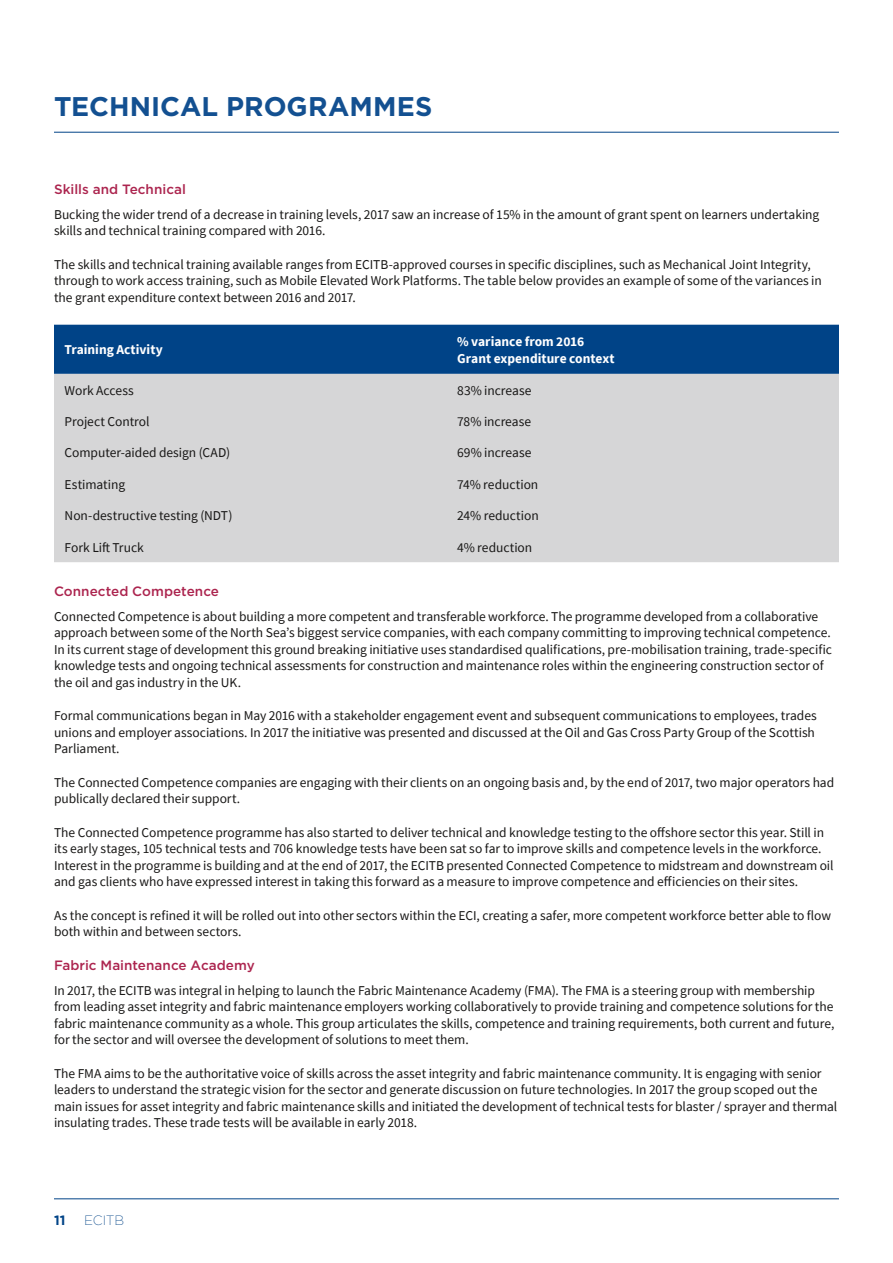
<style>
.page{position:relative;width:893px;height:1263px;background:#fff}
.page>*{position:absolute;margin:0;border:0;box-sizing:border-box;transform-origin:0 0}
.Heading_1{font:700 27px "Gotham";color:#135091}
.Body_Text{font:13.5px/16.5px "Source Sans Pro";letter-spacing:-.005em;color:#181716}
.Table_Text{font:13.5px "Source Sans Pro";letter-spacing:-.005em;color:#181716}
.Heading_2{font:500 13.5px "Gotham";letter-spacing:.005em;color:#ac254f}
.Table_Head{font:700 13.5px "Source Sans Pro";color:#fff}
.t1{font:200 13.5px "Gotham";color:#004387}
.t2{font:700 13.5px "Gotham";color:#004387}
</style>
<div class="page">
<hr style="left:54px;top:132px;width:785px;height:1px;background:#004387">
<hr style="left:54px;top:1198px;width:785px;height:1px;background:#004387">
<div style="left:54px;top:325px;width:785px;height:49px;background:#004387"></div>
<div style="left:54px;top:374px;width:785px;height:188px;background:#d6d6d7"></div>
<h1 class="Heading_1" style="left:54px;top:88px;width:380px">TECHNICAL PROGRAMMES</h1>
<h2 class="Heading_2" style="left:54px;top:180px;width:134px">Skills and Technical</h2>
<p class="Body_Text" style="left:54px;top:206px;width:767px">Bucking the wider trend of a decrease in training levels, 2017 saw an increase of 15% in the amount of grant spent on learners undertaking skills and technical training compared with 2016.</p>
<p class="Body_Text" style="left:54px;top:256px;width:769px">The skills and technical training available ranges from ECITB-approved courses in specific disciplines, such as Mechanical Joint Integrity, through to work access training, such as Mobile Elevated Work Platforms. The table below provides an example of some of the variances in the grant expenditure context between 2016 and 2017.</p>
<p class="Table_Head" style="left:65px;top:341px;width:100px">Training Activity</p>
<p class="Table_Head" style="left:457px;top:332px;width:129px">% variance from 2016</p>
<p class="Table_Head" style="left:457px;top:349px;width:159px">Grant expenditure context</p>
<p class="Table_Text" style="left:65px;top:382px;width:71px">Work Access</p>
<p class="Table_Text" style="left:457px;top:382px;width:76px">83% increase</p>
<p class="Table_Text" style="left:65px;top:413px;width:87px">Project Control</p>
<p class="Table_Text" style="left:457px;top:413px;width:76px">78% increase</p>
<p class="Table_Text" style="left:65px;top:444px;width:167px">Computer-aided design (CAD)</p>
<p class="Table_Text" style="left:457px;top:444px;width:76px">69% increase</p>
<p class="Table_Text" style="left:65px;top:476px;width:62px">Estimating</p>
<p class="Table_Text" style="left:457px;top:476px;width:83px">74% reduction</p>
<p class="Table_Text" style="left:65px;top:507px;width:169px">Non-destructive testing (NDT)</p>
<p class="Table_Text" style="left:457px;top:507px;width:83px">24% reduction</p>
<p class="Table_Text" style="left:65px;top:538px;width:81px">Fork Lift Truck</p>
<p class="Table_Text" style="left:457px;top:538px;width:77px">4% reduction</p>
<h2 class="Heading_2" style="left:54px;top:582px;width:167px">Connected Competence</h2>
<p class="Body_Text" style="left:54px;top:608px;width:779px">Connected Competence is about building a more competent and transferable workforce. The programme developed from a collaborative approach between some of the North Sea’s biggest service companies, with each company committing to improving technical competence.<br>In its current stage of development this ground breaking initiative uses standardised qualifications, pre-mobilisation training, trade-specific knowledge tests and ongoing technical assessments for construction and maintenance roles within the engineering construction sector of the oil and gas industry in the UK.</p>
<p class="Body_Text" style="left:54px;top:707px;width:764px">Formal communications began in May 2016 with a stakeholder engagement event and subsequent communications to employees, trades unions and employer associations. In 2017 the initiative was presented and discussed at the Oil and Gas Cross Party Group of the Scottish<br>Parliament.</p>
<p class="Body_Text" style="left:54px;top:774px;width:782px">The Connected Competence companies are engaging with their clients on an ongoing basis and, by the end of 2017, two major operators had publically declared their support.</p>
<p class="Body_Text" style="left:54px;top:824px;width:781px">The Connected Competence programme has also started to deliver technical and knowledge testing to the offshore sector this year. Still in its early stages, 105 technical tests and 706 knowledge tests have been sat so far to improve skills and competence levels in the workforce.<br>Interest in the programme is building and at the end of 2017, the ECITB presented Connected Competence to midstream and downstream oil and gas clients who have expressed interest in taking this forward as a measure to improve competence and efficiencies on their sites.</p>
<p class="Body_Text" style="left:54px;top:907px;width:778px">As the concept is refined it will be rolled out into other sectors within the ECI, creating a safer, more competent workforce better able to flow both within and between sectors.</p>
<h2 class="Heading_2" style="left:54px;top:956px;width:202px">Fabric Maintenance Academy</h2>
<p class="Body_Text" style="left:54px;top:982px;width:782px">In 2017, the ECITB was integral in helping to launch the Fabric Maintenance Academy (FMA). The FMA is a steering group with membership from leading asset integrity and fabric maintenance employers working collaboratively to provide training and competence solutions for the fabric maintenance community as a whole. This group articulates the skills, competence and training requirements, both current and future, for the sector and will oversee the development of solutions to meet them.</p>
<p class="Body_Text" style="left:54px;top:1065px;width:785px">The FMA aims to be the authoritative voice of skills across the asset integrity and fabric maintenance community. It is engaging with senior leaders to understand the strategic vision for the sector and generate discussion on future technologies. In 2017 the group scoped out the main issues for asset integrity and fabric maintenance skills and initiated the development of technical tests for blaster / sprayer and thermal insulating trades. These trade tests will be available in early 2018.</p>
<p class="t2" style="left:54px;top:1211px;width:13px">11</p>
<p class="t1" style="left:84px;top:1211px;width:42px">ECITB</p>
</div>
